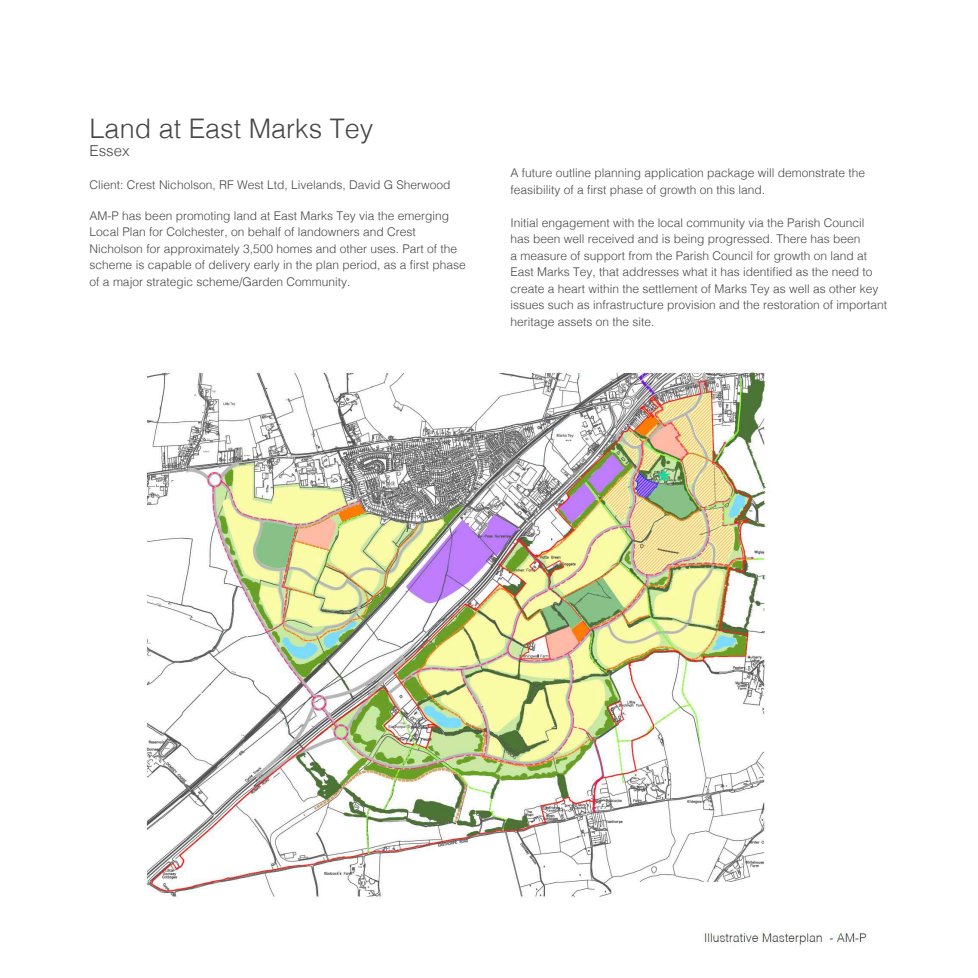
<style>
.page{position:relative;width:978px;height:978px;background:#fff}
.page>*{position:absolute;margin:0;border:0;box-sizing:border-box;transform-origin:0 0}
.t1{font:300 27px "Helvetica";color:#464748}
.t2{font:300 15.45px "Helvetica";color:#464748}
.t3{font:300 15px "Helvetica";color:#464748}
.t4{font:300 12px/16.5px "Helvetica";color:#464748}
</style>
<div class="page">
<img style="left:145px;top:370px;width:722px;height:577px">
<h1 class="t1" style="left:90px;top:106px;width:285px">Land at East Marks Tey</h1>
<p class="t3" style="left:90px;top:138px;width:42px">Essex</p>
<p class="t4" style="left:90px;top:175px;width:362px">Client: Crest Nicholson, RF West Ltd, Livelands, David G Sherwood</p>
<p class="t4" style="left:90px;top:206px;width:378px">AM-P has been promoting land at East Marks Tey via the emerging Local Plan for Colchester, on behalf of landowners and Crest Nicholson for approximately 3,500 homes and other uses. Part of the scheme is capable of delivery early in the plan period, as a first phase of a major strategic scheme/Garden Community.</p>
<p class="t4" style="left:510px;top:164px;width:356px">A future outline planning application package will demonstrate the feasibility of a first phase of growth on this land.</p>
<p class="t4" style="left:510px;top:213px;width:378px">Initial engagement with the local community via the Parish Council<br>has been well received and is being progressed. There has been<br>a measure of support from the Parish Council for growth on land at East Marks Tey, that addresses what it has identified as the need to create a heart within the settlement of Marks Tey as well as other key issues such as infrastructure provision and the restoration of important heritage assets on the site.</p>
<p class="t2" style="left:537px;top:279px;width:252px">The Vision for the Future of Marks Tey</p>
</div>
